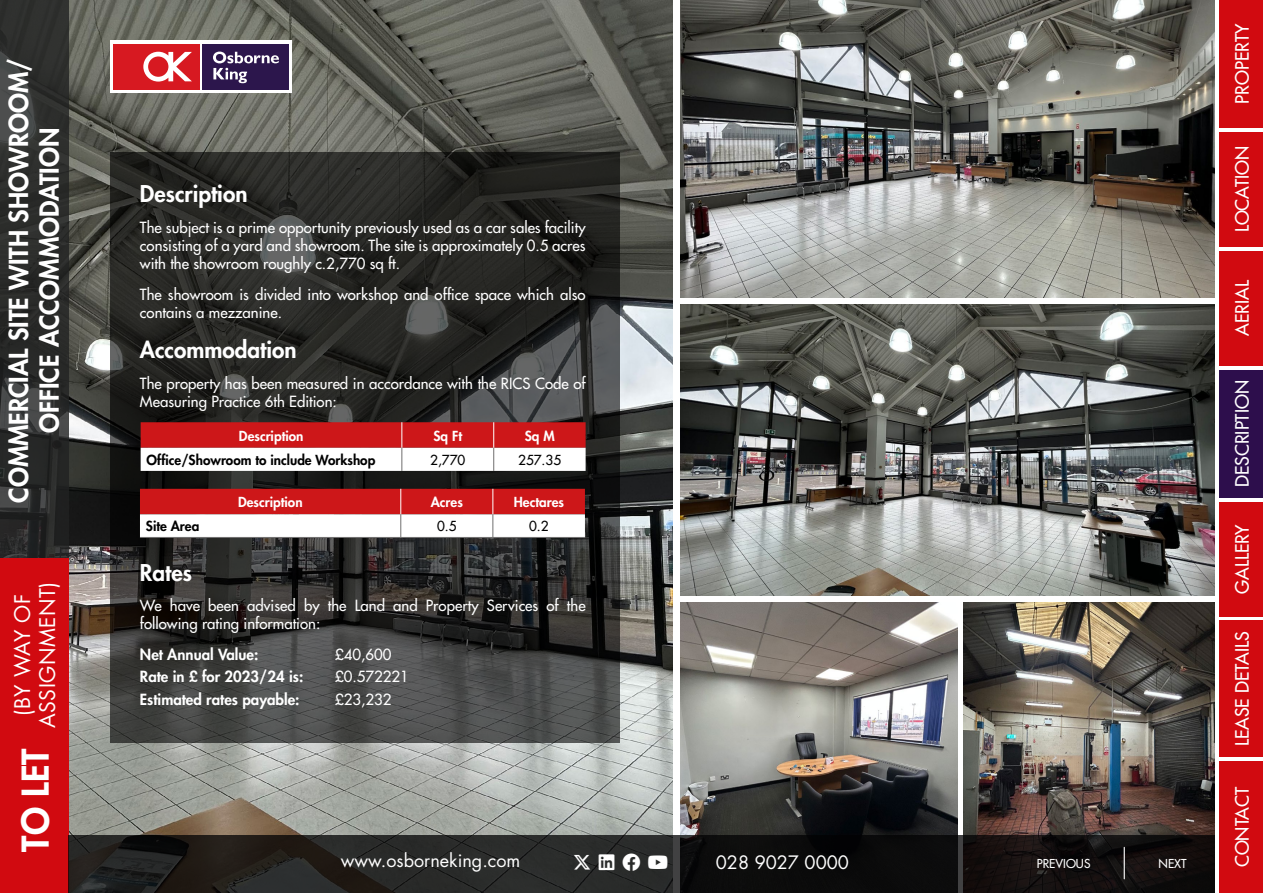
<style>
.page{position:relative;width:1263px;height:893px;background:#fff}
.page>*{position:absolute;margin:0;border:0;box-sizing:border-box;transform-origin:0 0}
.t1{font:800 36px "Futura Std";color:#fff}
.t2{font:800 25.5px/30.6px "Futura Std";color:#fff;text-align:center}
.t3{font:800 22.5px "Futura Std";color:#fff}
.t4{font:21px/25.2px "Futura Std";letter-spacing:.025em;color:#fff;text-align:center}
.t5{font:500 18px "Futura Std";color:#fff}
.t6{font:18px "Futura Std";color:#fff}
.t7{font:18px "Font Awesome 6 Brands";color:#fff}
.t8{font:500 15px/18px "Futura Std";color:#fff}
.t9{font:800 15px "Futura Std";color:#fff}
.t10{font:800 13.5px "Futura Std";color:#fff}
.t11{font:800 13.5px "Futura Std";color:#000}
.t12{font:500 13.5px "Futura Std";color:#000}
.t13{font:500 12px "Futura Std";color:#fff}
</style>
<div class="page">
<img style="left:680px;top:0;width:535px;height:298px">
<img style="left:68px;top:0;width:605px;height:835px">
<svg style="left:111px;top:152px;width:509px;height:591px;background:#2f2f2d"></svg>
<img style="left:680px;top:304px;width:535px;height:291px">
<img style="left:680px;top:602px;width:278px;height:233px">
<img style="left:963px;top:602px;width:252px;height:233px">
<div style="left:1219px;top:0;width:44px;height:128px;background:#d10a10"></div>
<div style="left:1219px;top:132px;width:44px;height:115px;background:#d10a10"></div>
<div style="left:1219px;top:621px;width:44px;height:136px;background:#d10a10"></div>
<div style="left:1219px;top:761px;width:44px;height:132px;background:#d10a10"></div>
<div style="left:1219px;top:502px;width:44px;height:115px;background:#d10a10"></div>
<svg style="left:0;top:0;width:68px;height:558px;background:#2e2f2e"></svg>
<div style="left:0;top:558px;width:68px;height:335px;background:#d10a10"></div>
<svg style="left:111px;top:40px;width:181px;height:53px"></svg>
<div style="left:203px;top:44px;width:86px;height:45px;background:#2c164c"></div>
<svg style="left:213px;top:52px;width:66px;height:31px"></svg>
<div style="left:114px;top:44px;width:86px;height:45px;background:#d71921"></div>
<svg style="left:143px;top:52px;width:49px;height:30px"></svg>
<div style="left:1219px;top:251px;width:44px;height:115px;background:#d10a10"></div>
<div style="left:1219px;top:370px;width:44px;height:127px;background:#2d0e4c"></div>
<svg style="left:141px;top:422px;width:445px;height:49px"></svg>
<svg style="left:140px;top:489px;width:445px;height:48px"></svg>
<hr style="left:140px;top:537px;width:261px;height:1px;background:#706f6f">
<hr style="left:401px;top:537px;width:92px;height:1px;background:#706f6f">
<hr style="left:493px;top:537px;width:92px;height:1px;background:#706f6f">
<svg style="left:68px;top:835px;width:1147px;height:58px;background:#1a1918"></svg>
<hr style="left:1124px;top:847px;width:1px;height:32px;background:#fff">
<svg style="left:574px;top:855px;width:16px;height:14px"></svg>
<svg style="left:623px;top:853px;width:17px;height:18px"></svg>
<svg style="left:648px;top:855px;width:19px;height:14px"></svg>
<svg style="left:599px;top:854px;width:16px;height:16px"></svg>
<h2 class="t2" style="left:3px;top:503px;width:446px;rotate:-90deg">COMMERCIAL SITE WITH SHOWROOM/<br>OFFICE ACCOMMODATION</h2>
<h3 class="t4" style="left:10px;top:728px;width:148px;rotate:-90deg">(BY WAY OF<br>ASSIGNMENT)</h3>
<h1 class="t1" style="left:13px;top:851px;width:105px;rotate:-90deg">TO LET</h1>
<h3 class="t3" style="left:140px;top:180px;width:109px">Description</h3>
<p class="t8" style="left:140px;top:219px;width:447px;text-align:justify">The subject is a prime opportunity previously used as a car sales facility consisting of a yard and showroom. The site is approximately 0.5 acres with the showroom roughly c.2,770 sq ft.</p>
<p class="t8" style="left:140px;top:285px;width:447px">The showroom is divided into workshop and office space which also contains a mezzanine.</p>
<h3 class="t3" style="left:140px;top:335px;width:158px">Accommodation</h3>
<p class="t8" style="left:140px;top:374px;width:447px">The property has been measured in accordance with the RICS Code of<br>Measuring Practice 6th Edition:</p>
<p class="t10" style="left:239px;top:427px;width:66px">Description</p>
<p class="t10" style="left:433px;top:427px;width:30px">Sq Ft</p>
<p class="t10" style="left:525px;top:427px;width:31px">Sq M</p>
<p class="t11" style="left:147px;top:451px;width:230px">Office/Showroom to include Workshop</p>
<p class="t12" style="left:430px;top:451px;width:37px">2,770</p>
<p class="t12" style="left:518px;top:451px;width:44px">257.35</p>
<p class="t10" style="left:238px;top:494px;width:66px">Description</p>
<p class="t10" style="left:431px;top:494px;width:34px">Acres</p>
<p class="t10" style="left:514px;top:494px;width:52px">Hectares</p>
<p class="t11" style="left:146px;top:518px;width:55px">Site Area</p>
<p class="t12" style="left:437px;top:518px;width:21px">0.5</p>
<p class="t12" style="left:529px;top:518px;width:21px">0.2</p>
<h3 class="t3" style="left:140px;top:558px;width:53px">Rates</h3>
<p class="t8" style="left:140px;top:597px;width:447px">We have been advised by the Land and Property Services of the following rating information:</p>
<p class="t9" style="left:140px;top:645px;width:120px">Net Annual Value:</p>
<p class="t8" style="left:335px;top:646px;width:58px">£40,600</p>
<p class="t9" style="left:140px;top:667px;width:165px">Rate in £ for 2023/24 is:</p>
<p class="t8" style="left:335px;top:668px;width:75px">£0.572221</p>
<p class="t9" style="left:140px;top:689px;width:161px">Estimated rates payable:</p>
<p class="t8" style="left:335px;top:690px;width:58px">£23,232</p>
<p class="t6" style="left:341px;top:849px;width:181px">www.osborneking.com</p>
<p class="t7" style="left:648px;top:853px;width:22px">□◆▼◆</p>
<p class="t6" style="left:716px;top:851px;width:135px">028 9027 0000</p>
<p class="t13" style="left:1037px;top:856px;width:55px">PREVIOUS</p>
<p class="t13" style="left:1158px;top:856px;width:30px">NEXT</p>
<p class="t5" style="left:1231px;top:104px;width:82px;rotate:-90deg">PROPERTY</p>
<p class="t5" style="left:1231px;top:232px;width:88px;rotate:-90deg">LOCATION</p>
<p class="t5" style="left:1231px;top:336px;width:57px;rotate:-90deg">AERIAL</p>
<p class="t5" style="left:1231px;top:487px;width:109px;rotate:-90deg">DESCRIPTION</p>
<p class="t5" style="left:1231px;top:594px;width:71px;rotate:-90deg">GALLERY</p>
<p class="t5" style="left:1231px;top:746px;width:116px;rotate:-90deg">LEASE DETAILS</p>
<p class="t5" style="left:1231px;top:867px;width:82px;rotate:-90deg">CONTACT</p>
</div>
